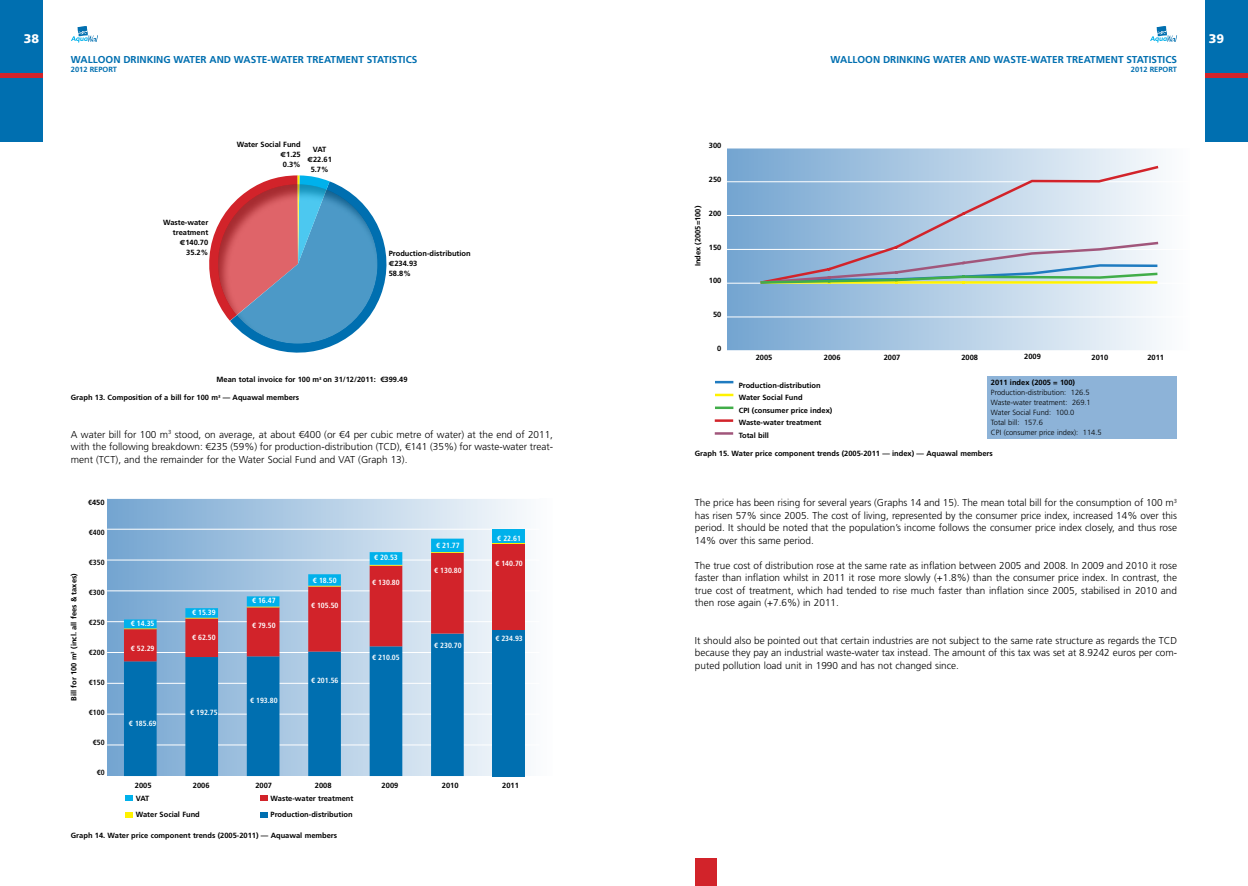
<style>
.page{position:relative;width:1248px;height:886px;background:#fff}
.page>*{position:absolute;margin:0;border:0;box-sizing:border-box;transform-origin:0 0}
.t1{font:900 12.5px "Frutiger LT Std";color:#fff}
.t2{font:300 10px/12.5px "Frutiger LT Std";color:#000;text-align:justify}
.t3{font:700 10px "Frutiger LT Std";color:#006fb0}
.t4{font:700 7.5px/10px "Frutiger LT Std";color:#000}
.t5{font:700 condensed 7.5px "Frutiger LT Std";color:#fff}
.t6{font:300 7.5px/10px "Frutiger LT Std";color:#000}
.t7{font:700 condensed 7.5px "Frutiger LT Std";color:#000}
.t8{font:700 7.5px "Frutiger LT Std";color:#006fb0}
.s1{font-family:"Euro Sans Std"}
.s2{font-stretch:condensed}
</style>
<div class="page">
<svg style="left:107px;top:499px;width:418px;height:277px;background:#b5cee5"></svg>
<svg style="left:209px;top:175px;width:178px;height:178px"></svg>
<div style="left:217px;top:184px;width:162px;height:161px;background:#000;opacity:.75"></div>
<hr style="left:107px;top:529px;width:432px;height:1px;background:#fff">
<hr style="left:107px;top:560px;width:432px;height:1px;background:#fff">
<hr style="left:107px;top:590px;width:432px;height:1px;background:#fff">
<hr style="left:107px;top:621px;width:432px;height:1px;background:#fff">
<hr style="left:107px;top:652px;width:432px;height:1px;background:#fff">
<hr style="left:107px;top:683px;width:432px;height:1px;background:#fff">
<hr style="left:107px;top:714px;width:432px;height:1px;background:#fff">
<hr style="left:107px;top:745px;width:432px;height:1px;background:#fff">
<svg style="left:124px;top:661px;width:339px;height:115px;background:#4a96c6"></svg>
<svg style="left:124px;top:539px;width:339px;height:122px;background:#a395ad"></svg>
<div style="left:125px;top:795px;width:7px;height:6px;background:#00b1eb"></div>
<svg style="left:125px;top:812px;width:7px;height:5px"></svg>
<div style="left:260px;top:795px;width:7px;height:6px;background:#d2232a"></div>
<svg style="left:260px;top:812px;width:7px;height:5px"></svg>
<div style="left:726px;top:148px;width:463px;height:202px;background:linear-gradient(to right,#75a5d1,#fdfefe)"></div>
<hr style="left:726px;top:148px;width:1px;height:203px;background:#fff">
<hr style="left:723px;top:317px;width:466px;height:1px;background:#fff">
<hr style="left:723px;top:283px;width:466px;height:1px;background:#fff">
<hr style="left:723px;top:249px;width:466px;height:1px;background:#fff">
<hr style="left:723px;top:215px;width:466px;height:1px;background:#fff">
<hr style="left:723px;top:182px;width:466px;height:1px;background:#fff">
<hr style="left:723px;top:148px;width:466px;height:1px;background:#fff">
<svg style="left:759px;top:164px;width:400px;height:76px;background:#bacee3"></svg>
<svg style="left:759px;top:240px;width:400px;height:45px;background:#b0c4c9"></svg>
<svg style="left:716px;top:381px;width:16px;height:2px"></svg>
<hr style="left:716px;top:419px;width:15px;height:3px;background:#d2232a">
<svg style="left:716px;top:394px;width:16px;height:2px"></svg>
<hr style="left:716px;top:432px;width:15px;height:3px;background:#a1567b">
<hr style="left:716px;top:406px;width:16px;height:3px;background:#41ad49">
<div style="left:987px;top:376px;width:189px;height:62px;background:#8db3d8"></div>
<div style="left:492px;top:629px;width:32px;height:147px;background:#006fb0"></div>
<div style="left:492px;top:544px;width:32px;height:85px;background:#d2232a"></div>
<hr style="left:492px;top:542px;width:32px;height:2px;background:#fff200">
<div style="left:492px;top:529px;width:32px;height:13px;background:#00b1eb"></div>
<div style="left:0;top:64px;width:43px;height:78px;background:#d2232a"></div>
<div style="left:1205px;top:63px;width:42px;height:79px;background:#d2232a"></div>
<svg style="left:71px;top:26px;width:27px;height:17px"></svg>
<div style="left:1205px;top:0;width:42px;height:73px;background:#006fb0"></div>
<div style="left:0;top:0;width:43px;height:73px;background:#006fb0"></div>
<div style="left:0;top:78px;width:43px;height:64px;background:#006fb0"></div>
<div style="left:1205px;top:78px;width:42px;height:64px;background:#006fb0"></div>
<svg style="left:1150px;top:26px;width:26px;height:17px"></svg>
<div style="left:694px;top:857px;width:22px;height:29px;background:#d2232a"></div>
<p class="t1" style="left:24px;top:31px;width:17px">38</p>
<p class="t1" style="left:1208px;top:31px;width:17px">39</p>
<p class="t3" style="left:71px;top:54px;width:348px">Walloon drinking water and waste-water treatment statistics</p>
<p class="t8" style="left:71px;top:65px;width:48px">2012 report</p>
<p class="t4" style="left:163px;top:218px;width:47px;text-align:right">Waste-water treatment <span class="s1">€</span>140.70<br>35.2%</p>
<p class="t4" style="left:237px;top:140px;width:65px;text-align:right">Water Social Fund <span class="s1">€</span>1.25<br>0.3%</p>
<p class="t4" style="left:307px;top:144px;width:26px;text-align:center">VAT <span class="s1">€</span>22.61<br>5.7%</p>
<p class="t4" style="left:389px;top:248px;width:83px">Production-distribution <span class="s1">€</span>234.93<br>58.8%</p>
<p class="t4" style="left:216px;top:375px;width:192px">Mean total invoice for 100 m<sup>3</sup> on 31/12/2011: €399.49</p>
<p class="t4" style="left:71px;top:392px;width:230px">Graph 13. Composition of a bill for 100 m<sup>3</sup> — Aquawal members</p>
<p class="t2" style="left:71px;top:428px;width:483px">A water bill for 100 m<sup>3</sup> stood, on average, at about €400 (or €4 per cubic metre of water) at the end of 2011, with the following breakdown: €235 (59%) for production-distribution (TCD), €141 (35%) for waste-water treat&shy;ment (TCT), and the remainder for the Water Social Fund and VAT (Graph 13).</p>
<p class="t4" style="left:69px;top:701px;width:129px;rotate:-90deg">Bill for 100 m<sup>3</sup> (incl. all fees &amp; taxes)</p>
<p class="t4" style="left:88px;top:498px;width:18px"><span class="s2">€</span>450</p>
<p class="t7" style="left:89px;top:528px;width:17px">€400</p>
<p class="t7" style="left:89px;top:558px;width:17px">€350</p>
<p class="t7" style="left:89px;top:588px;width:17px">€300</p>
<p class="t7" style="left:89px;top:618px;width:17px">€250</p>
<p class="t7" style="left:89px;top:648px;width:17px">€200</p>
<p class="t7" style="left:89px;top:678px;width:17px">€150</p>
<p class="t7" style="left:89px;top:708px;width:17px">€100</p>
<p class="t7" style="left:93px;top:738px;width:13px">€50</p>
<p class="t7" style="left:97px;top:768px;width:9px">€0</p>
<p class="t5" style="left:131px;top:618px;width:25px">€ 14.35</p>
<p class="t5" style="left:131px;top:643px;width:25px">€ 52.29</p>
<p class="t5" style="left:129px;top:718px;width:29px">€ 185.69</p>
<p class="t5" style="left:192px;top:608px;width:25px">€ 15.39</p>
<p class="t5" style="left:192px;top:633px;width:25px">€ 62.50</p>
<p class="t5" style="left:190px;top:708px;width:29px">€ 192.75</p>
<p class="t5" style="left:252px;top:596px;width:25px">€ 16.47</p>
<p class="t5" style="left:252px;top:621px;width:25px">€ 79.50</p>
<p class="t5" style="left:250px;top:696px;width:29px">€ 193.80</p>
<p class="t5" style="left:313px;top:576px;width:25px">€ 18.50</p>
<p class="t5" style="left:311px;top:601px;width:29px">€ 105.50</p>
<p class="t5" style="left:311px;top:676px;width:29px">€ 201.56</p>
<p class="t5" style="left:374px;top:553px;width:25px">€ 20.53</p>
<p class="t5" style="left:372px;top:578px;width:29px">€ 130.80</p>
<p class="t5" style="left:372px;top:653px;width:29px">€ 210.05</p>
<p class="t5" style="left:436px;top:541px;width:25px">€ 21.77</p>
<p class="t5" style="left:434px;top:566px;width:29px">€ 130.80</p>
<p class="t5" style="left:434px;top:641px;width:29px">€ 230.70</p>
<p class="t5" style="left:497px;top:534px;width:25px">€ 22.61</p>
<p class="t5" style="left:495px;top:559px;width:29px">€ 140.70</p>
<p class="t5" style="left:495px;top:634px;width:29px">€ 234.93</p>
<p class="t4" style="left:135px;top:780px;width:18px">2005</p>
<p class="t4" style="left:193px;top:780px;width:18px">2006</p>
<p class="t4" style="left:255px;top:780px;width:18px">2007</p>
<p class="t4" style="left:315px;top:780px;width:18px">2008</p>
<p class="t4" style="left:381px;top:780px;width:18px">2009</p>
<p class="t4" style="left:442px;top:780px;width:18px">2010</p>
<p class="t4" style="left:502px;top:780px;width:18px">2011</p>
<p class="t4" style="left:136px;top:790px;width:65px;line-height:16.2px">VAT<br>Water Social Fund</p>
<p class="t4" style="left:270px;top:790px;width:84px;line-height:16.2px">Waste-water treatment<br>Production-distribution</p>
<p class="t4" style="left:71px;top:830px;width:268px">Graph 14. Water price component trends (2005-2011) — Aquawal members</p>
<p class="t4" style="left:709px;top:140px;width:14px">300</p>
<p class="t4" style="left:709px;top:174px;width:14px">250</p>
<p class="t4" style="left:693px;top:266px;width:62px;rotate:-90deg">Index (2005=100)</p>
<p class="t4" style="left:709px;top:208px;width:14px">200</p>
<p class="t4" style="left:709px;top:242px;width:14px">150</p>
<p class="t4" style="left:709px;top:275px;width:14px">100</p>
<p class="t4" style="left:713px;top:309px;width:10px">50</p>
<p class="t4" style="left:717px;top:343px;width:6px">0</p>
<p class="t3" style="left:830px;top:54px;width:348px">Walloon drinking water and waste-water treatment statistics</p>
<p class="t8" style="left:1130px;top:65px;width:48px">2012 report</p>
<p class="t4" style="left:755px;top:353px;width:18px">2005</p>
<p class="t4" style="left:823px;top:353px;width:18px">2006</p>
<p class="t4" style="left:883px;top:353px;width:18px">2007</p>
<p class="t4" style="left:961px;top:353px;width:18px">2008</p>
<p class="t4" style="left:1024px;top:351px;width:18px">2009</p>
<p class="t4" style="left:1091px;top:353px;width:18px">2010</p>
<p class="t4" style="left:1147px;top:353px;width:18px">2011</p>
<p class="t4" style="left:738px;top:379px;width:95px;line-height:12.5px">Production-distribution<br>Water Social Fund<br>CPI (consumer price index)<br>Waste-water treatment<br>Total bill</p>
<p class="t4" style="left:990px;top:377px;width:86px">2011 index (2005 = 100)</p>
<p class="t6" style="left:990px;top:387px;width:112px">Production-distribution: 126.5<br>Waste-water treatment: 269.1<br>Water Social Fund: 100.0<br>Total bill: 157.6<br>CPI (consumer price index): 114.5</p>
<p class="t4" style="left:694px;top:449px;width:299px">Graph 15. Water price component trends (2005-2011 — index) — Aquawal members</p>
<p class="t2" style="left:694px;top:497px;width:483px">The price has been rising for several years (Graphs 14 and 15). The mean total bill for the consumption of 100 m<sup>3 </sup>has risen 57% since 2005. The cost of living, represented by the consumer price index, increased 14% over this period. It should be noted that the population’s income follows the consumer price index closely, and thus rose 14% over this same period.</p>
<p class="t2" style="left:694px;top:559px;width:483px">The true cost of distribution rose at the same rate as inflation between 2005 and 2008. In 2009 and 2010 it rose faster than inflation whilst in 2011 it rose more slowly (+1.8%) than the consumer price index. In contrast, the true cost of treatment, which had tended to rise much faster than inflation since 2005, stabilised in 2010 and then rose again (+7.6%) in 2011.</p>
<p class="t2" style="left:694px;top:634px;width:483px">It should also be pointed out that certain industries are not subject to the same rate structure as regards the TCD because they pay an industrial waste-water tax instead. The amount of this tax was set at 8.9242 euros per com&shy;puted pollution load unit in 1990 and has not changed since.</p>
</div>
